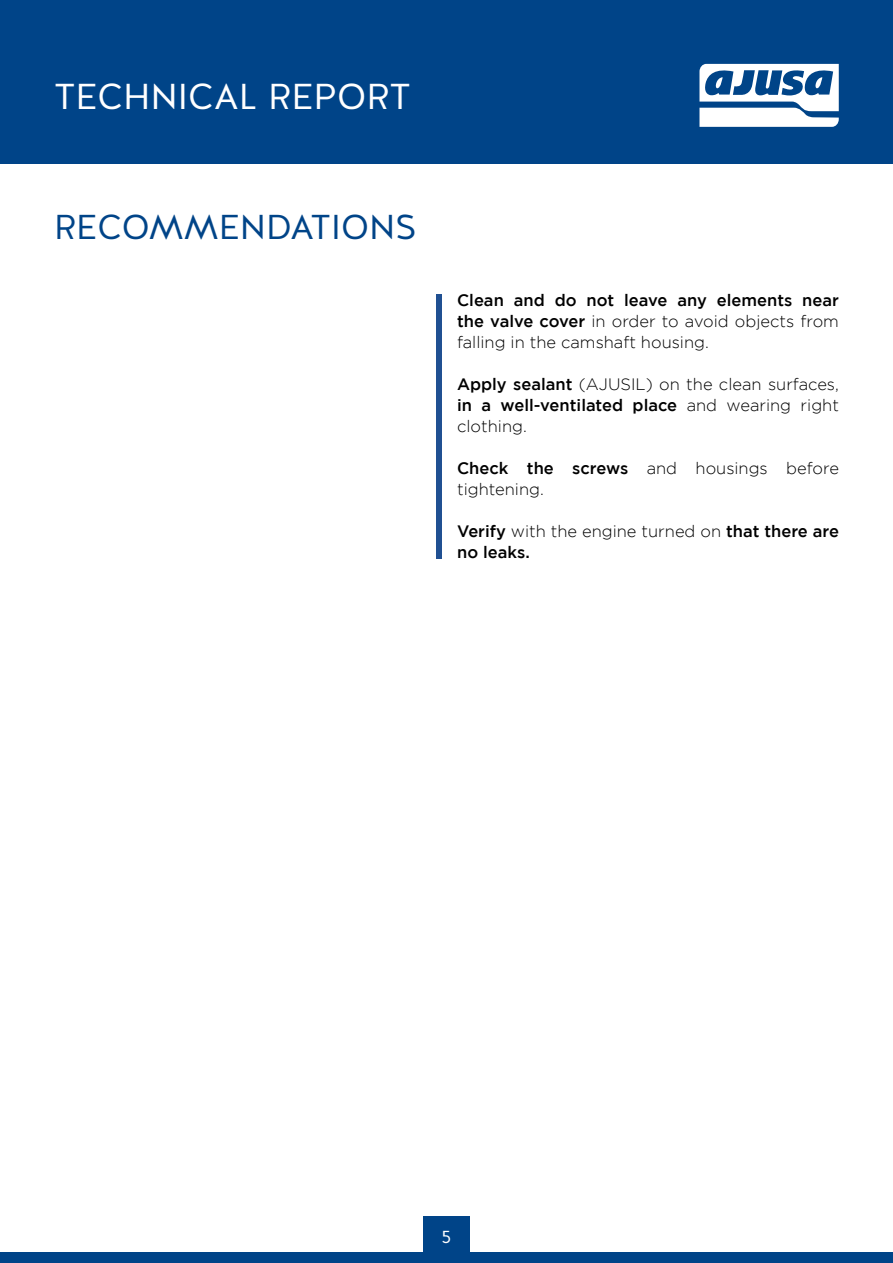
<style>
.page{position:relative;width:893px;height:1263px;background:#fff}
.page>*{position:absolute;margin:0;border:0;box-sizing:border-box;transform-origin:0 0}
.t1{font:36px "Halis GR";color:#fff}
.t2{font:34.5px "Halis GR";color:#048}
.t3{font:18px "Halis GR";color:#fff}
.t4{font:300 16.5px/21px "Gotham";color:#000;text-align:justify}
.t5{font:500 16.5px/21px "Gotham";color:#000}
.s1{font-weight:500}
.s2{font-weight:300}
</style>
<div class="page">
<div style="left:0;top:0;width:893px;height:163px;background:#048"></div>
<svg style="left:699px;top:64px;width:140px;height:63px"></svg>
<div style="left:0;top:1252px;width:893px;height:11px;background:#048"></div>
<div style="left:423px;top:1216px;width:47px;height:46px;background:#048"></div>
<div style="left:437px;top:294px;width:5px;height:265px;background:#205092"></div>
<h1 class="t1" style="left:54px;top:73px;width:358px">TECHNICAL REPORT</h1>
<h2 class="t2" style="left:54px;top:204px;width:364px">RECOMMENDATIONS</h2>
<p class="t4" style="left:457px;top:289px;width:383px"><span class="s1">Clean and do not leave any elements near the valve cover</span> in order to avoid objects from falling in the camshaft housing.</p>
<p class="t4" style="left:457px;top:373px;width:383px"><span class="s1">Apply sealant</span> (AJUSIL) on the clean surfaces, <span class="s1">in a well-ventilated place</span> and wearing right clothing.</p>
<p class="t4" style="left:457px;top:457px;width:383px"><span class="s1">Check the screws</span> and housings before tightening.</p>
<p class="t5" style="left:457px;top:520px;width:383px">Verify <span class="s2">with the engine turned on</span> that there are no leaks.</p>
<p class="t3" style="left:442px;top:1225px;width:11px">5</p>
</div>
